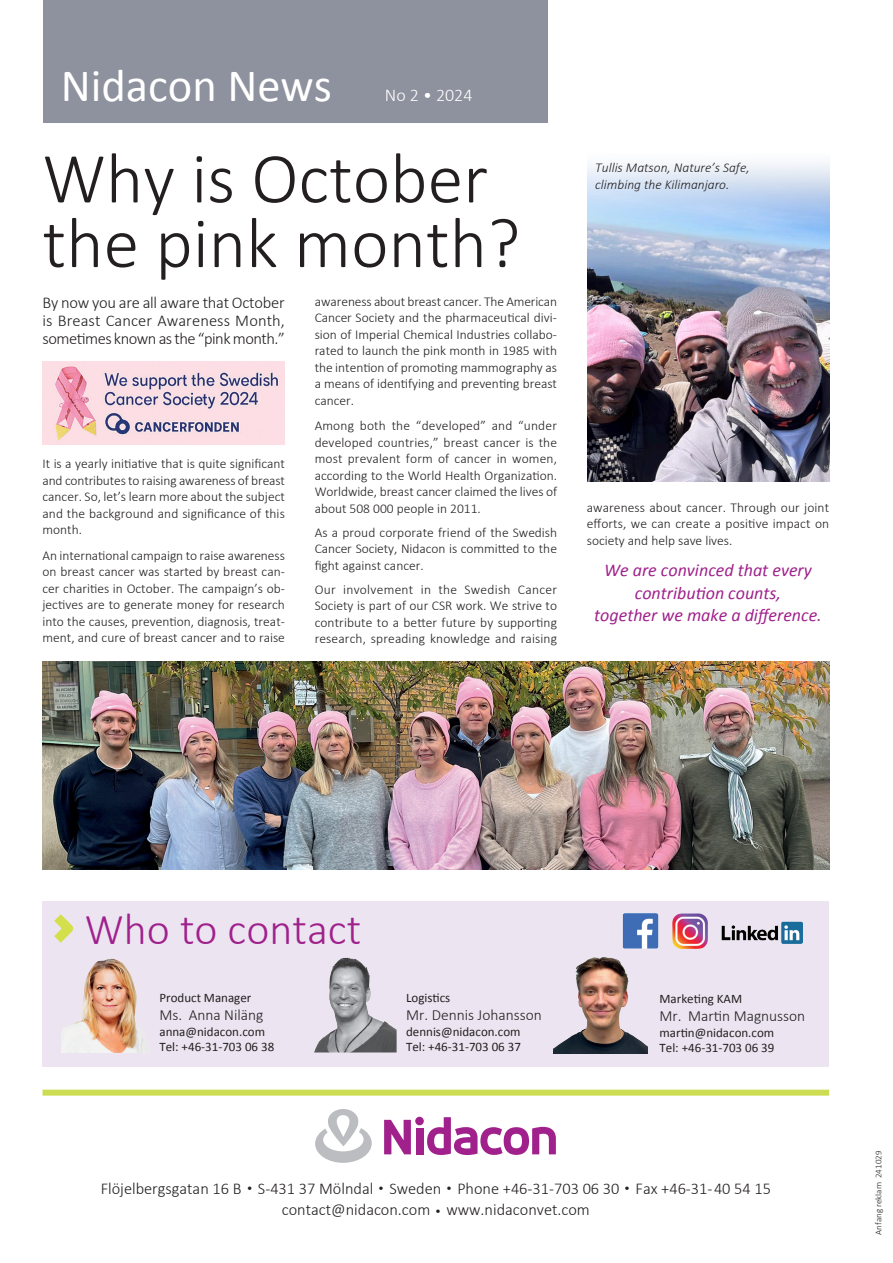
<style>
.page{position:relative;width:893px;height:1263px;background:#fff}
.page>*{position:absolute;margin:0;border:0;box-sizing:border-box;transform-origin:0 0}
.t1{font:300 72px/64.7px "Calibri";color:#231f20}
.t2{font:46.5px "Calibri";color:#fff}
.t3{font:300 44.25px "Calibri";color:#a0218c}
.t4{font:italic 18px/22.5px "Calibri";color:#a0218c;text-align:center}
.t5{font:300 18px "Calibri";color:#fff}
.t6{font:300 16.5px/18px "Calibri";color:#231f20;text-align:center}
.t7{font:300 15.45px "Calibri";color:#231f20}
.t8{font:300 13.5px/16.5px "Calibri";color:#231f20;text-align:justify}
.t9{font:italic 300 13.5px/16.5px "Calibri";color:#231f20}
.t10{font:13.05px/15.6px "Calibri";color:#231f20}
.t11{font:300 9px "Calibri";color:#231f20}
.s1{font-size:12px}
</style>
<div class="page">
<svg style="left:384px;top:1120px;width:27px;height:34px"></svg>
<div style="left:416px;top:1128px;width:7px;height:26px;background:#a0218c"></div>
<div style="left:415px;top:1117px;width:9px;height:8px;background:#a0218c;border-radius:50%"></div>
<svg style="left:427px;top:1117px;width:129px;height:38px"></svg>
<svg style="left:315px;top:1109px;width:57px;height:54px"></svg>
<div style="left:43px;top:1090px;width:786px;height:6px;background:#cddd53"></div>
<div style="left:43px;top:0;width:504px;height:122px;background:#8e919e"></div>
<div style="left:43px;top:901px;width:786px;height:166px;background:#ece5f1"></div>
<svg style="left:54px;top:914px;width:19px;height:29px"></svg>
<img style="left:62px;top:958px;width:86px;height:94px">
<img style="left:314px;top:957px;width:83px;height:95px">
<img style="left:554px;top:957px;width:94px;height:96px">
<img style="left:721px;top:922px;width:81px;height:22px">
<img style="left:622px;top:913px;width:37px;height:36px">
<img style="left:672px;top:913px;width:36px;height:36px">
<img style="left:43px;top:361px;width:242px;height:83px">
<img style="left:588px;top:163px;width:241px;height:319px">
<img style="left:43px;top:661px;width:786px;height:209px">
<h2 class="t2" style="left:61px;top:57px;width:273px">Nidacon News</h2>
<h3 class="t5" style="left:385px;top:84px;width:89px">No 2 • 2024</h3>
<h1 class="t1" style="left:43px;top:145px;width:479px">Why is October the pink month?</h1>
<p class="t6" style="left:43px;top:293px;width:244px;text-align:justify">By now you are all aware that October is Breast Cancer Awareness Month, sometimes known as the “pink month.”</p>
<p class="t8" style="left:315px;top:293px;width:244px">awareness about breast cancer. The American Cancer Society and the pharmaceutical divi&shy;sion of Imperial Chemical Industries collabo&shy;rated to launch the pink month in 1985 with the intention of promoting mammography as a means of identifying and preventing breast cancer.</p>
<p class="t8" style="left:315px;top:417px;width:244px">Among both the “developed” and “under developed countries,” breast cancer is the most prevalent form of cancer in women, according to the World Health Organization.<br>Worldwide, breast cancer claimed the lives of about 508 000 people in 2011.</p>
<p class="t8" style="left:315px;top:524px;width:244px">As a proud corporate friend of the Swedish Cancer Society, Nidacon is committed to the fight against cancer.</p>
<p class="t8" style="left:315px;top:581px;width:244px">Our involvement in the Swedish Cancer Society is part of our CSR work. We strive to contribute to a better future by supporting research, spreading knowledge and raising</p>
<p class="t8" style="left:43px;top:456px;width:244px">It is a yearly initiative that is quite significant and contributes to raising awareness of breast cancer. So, let’s learn more about the subject and the background and significance of this month.</p>
<p class="t8" style="left:43px;top:547px;width:244px">An international campaign to raise awareness on breast cancer was started by breast can&shy;cer charities in October. The campaign’s ob&shy;jectives are to generate money for research into the causes, prevention, diagnosis, treat&shy;ment, and cure of breast cancer and to raise</p>
<p class="t9" style="left:595px;top:159px;width:156px">Tullis Matson, Nature’s Safe, climbing the Kilimanjaro.</p>
<p class="t8" style="left:587px;top:499px;width:244px">awareness about cancer. Through our joint efforts, we can create a positive impact on society and help save lives.</p>
<h3 class="t4" style="left:594px;top:558px;width:229px">We are convinced that every contribution counts,<br>together we make a difference.</h3>
<h3 class="t3" style="left:85px;top:902px;width:278px">Who to contact</h3>
<p class="t10" style="left:159px;top:989px;width:93px">Product Manager</p>
<p class="t7" style="left:159px;top:1005px;width:105px">Ms. Anna Niläng</p>
<p class="t10" style="left:159px;top:1023px;width:116px">anna@nidacon.com<br>Tel: +46-31-703 06 38</p>
<p class="t10" style="left:406px;top:989px;width:46px">Logistics</p>
<p class="t7" style="left:406px;top:1005px;width:137px">Mr. Dennis Johansson</p>
<p class="t10" style="left:406px;top:1023px;width:116px">dennis@nidacon.com<br>Tel: +46-31-703 06 37</p>
<p class="t10" style="left:659px;top:990px;width:84px">Marketing KAM</p>
<p class="t7" style="left:659px;top:1006px;width:147px">Mr. Martin Magnusson</p>
<p class="t10" style="left:659px;top:1024px;width:116px">martin@nidacon.com<br>Tel: +46-31-703 06 39</p>
<p class="t6" style="left:101px;top:1177px;width:672px;line-height:21px">Flöjelbergsgatan 16 B <span class="s1">•</span> S-431 37 Mölndal <span class="s1">•</span> Sweden <span class="s1">•</span> Phone +46-31-703 06 30 <span class="s1">•</span> Fax +46-31-40 54 15 contact@nidacon.com <span class="s1">•</span> www.nidaconvet.com</p>
<p class="t11" style="left:873px;top:1235px;width:85px;rotate:-90deg">Anfang reklam 241029</p>
</div>
